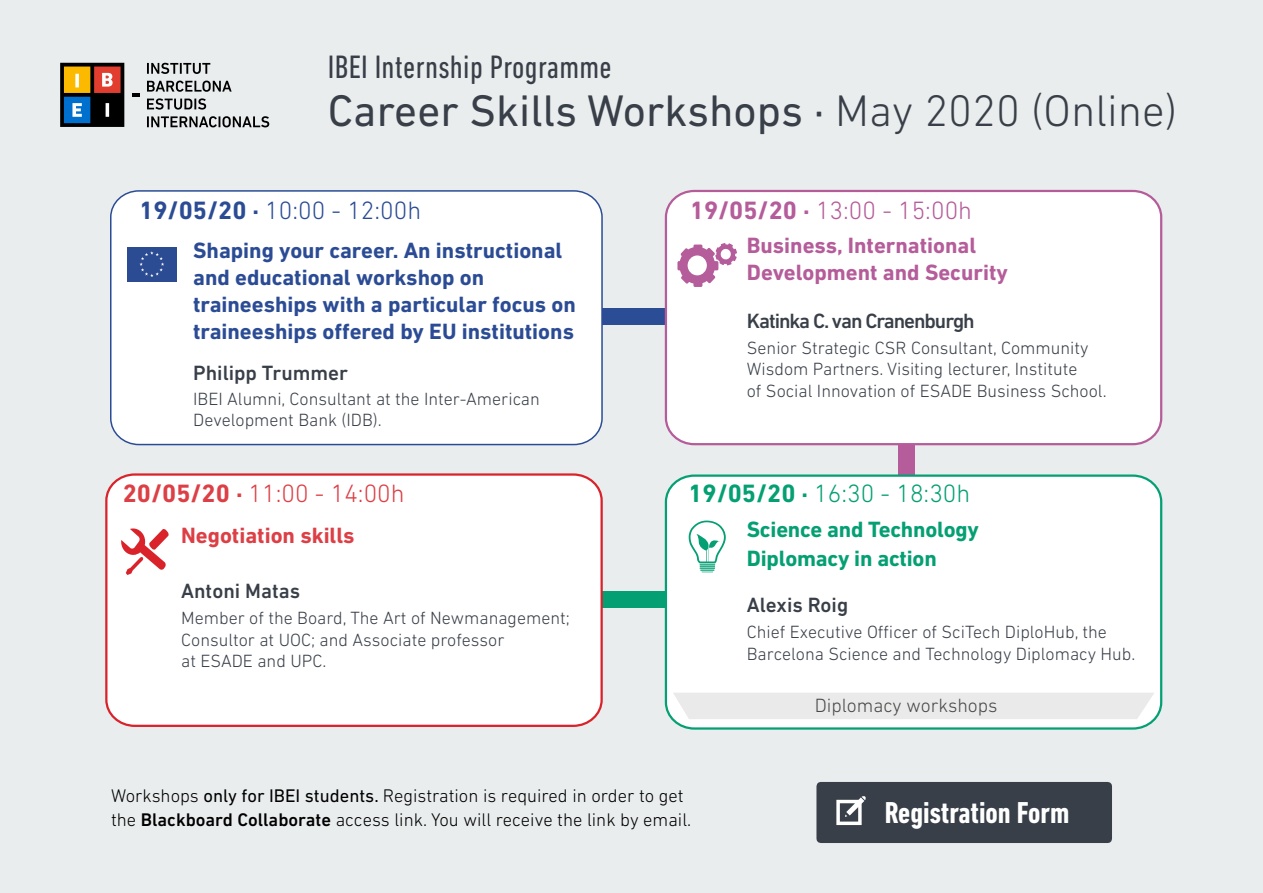
<style>
.page{position:relative;width:1263px;height:893px;background:#eaedee}
.page>*{position:absolute;margin:0;border:0;box-sizing:border-box;transform-origin:0 0}
.t1{font:45px "DIN Next LT Pro";color:#393f48}
.t2{font:condensed 33px "DIN Next LT Pro";letter-spacing:.01em;color:#393f48}
.t3{font:700 condensed 30.75px "DIN Next LT Pro";color:#fff}
.t4{font:300 25.5px "DIN Next LT Pro";color:#049f73}
.t5{font:300 25.5px "DIN Next LT Pro";color:#2b4c95}
.t6{font:300 25.5px "DIN Next LT Pro";color:#b55c9a}
.t7{font:300 25.5px "DIN Next LT Pro";color:#dc3f45}
.t8{font:700 22.5px/27px "DIN Next LT Pro";color:#2b4c95}
.t9{font:700 22.5px/27px "DIN Next LT Pro";color:#b55c9a}
.t10{font:700 22.5px/28.8px "DIN Next LT Pro";letter-spacing:-.01em;color:#049f73}
.t11{font:700 22.5px "DIN Next LT Pro";color:#dc3f45}
.t12{font:500 21px "DIN Next LT Pro";color:#393f48}
.t13{font:500 21px "DIN Next LT Pro";letter-spacing:-.05em;color:#393f48}
.t14{font:300 19.5px "DIN Next LT Pro";color:#484947}
.t15{font:300 18.6px/24.2px "DIN Next LT Pro";color:#000}
.t16{font:300 18px/21.6px "DIN Next LT Pro";color:#393f48}
.s1{font-weight:300}
.s2{font-weight:700}
.s3{font-weight:400}
.s4{font-weight:500}
</style>
<div class="page">
<div style="left:501px;top:591px;width:226px;height:17px;background:#049f73"></div>
<div style="left:463px;top:308px;width:226px;height:17px;background:#2b4d95"></div>
<div style="left:898px;top:343px;width:16px;height:227px;background:#b55c9b"></div>
<div style="left:666px;top:476px;width:495px;height:252px;background:#fff;border-radius:27px"></div>
<div style="left:665px;top:474px;width:497px;height:256px;border:2px solid #049f73;border-radius:27px"></div>
<div style="left:666px;top:191px;width:495px;height:253px;background:#fff;border-radius:27px"></div>
<div style="left:665px;top:190px;width:497px;height:255px;border:2px solid #b55c9b;border-radius:27px"></div>
<div style="left:673px;top:693px;width:481px;height:26px;background:#eaeaea"></div>
<div style="left:111px;top:191px;width:491px;height:254px;background:#fff;border-radius:27px"></div>
<div style="left:110px;top:190px;width:493px;height:255px;border:2px solid #2b4c95;border-radius:27px"></div>
<svg style="left:127px;top:247px;width:50px;height:35px"></svg>
<div style="left:127px;top:247px;width:49px;height:34px;background:#2b4c93"></div>
<svg style="left:139px;top:251px;width:25px;height:26px"></svg>
<svg style="left:677px;top:243px;width:60px;height:44px"></svg>
<svg style="left:689px;top:521px;width:37px;height:52px"></svg>
<div style="left:106px;top:474px;width:496px;height:252px;background:#fff;border-radius:27px"></div>
<div style="left:105px;top:473px;width:498px;height:254px;border:2px solid #d9222a;border-radius:27px"></div>
<svg style="left:121px;top:528px;width:48px;height:47px"></svg>
<div style="left:816px;top:782px;width:296px;height:61px;background:#393f48"></div>
<svg style="left:836px;top:796px;width:30px;height:29px"></svg>
<svg style="left:132px;top:93px;width:7px;height:4px"></svg>
<svg style="left:60px;top:63px;width:64px;height:64px"></svg>
<hr style="left:106px;top:103px;width:3px;height:14px;background:#fff">
<svg style="left:147px;top:63px;width:63px;height:11px"></svg>
<svg style="left:147px;top:81px;width:85px;height:11px"></svg>
<svg style="left:147px;top:98px;width:59px;height:12px"></svg>
<svg style="left:147px;top:116px;width:122px;height:11px"></svg>
<h2 class="t2" style="left:328px;top:48px;width:285px">IBEI Internship Programme</h2>
<h1 class="t1" style="left:328px;top:85px;width:851px">Career Skills Workshops · <span class="s1">May 2020 (Online)</span></h1>
<h3 class="t5" style="left:139px;top:195px;width:283px"><span class="s2">19/05/20 ·</span> 10:00 - 12:00h</h3>
<p class="t8" style="left:193px;top:237px;width:384px">Shaping your career. An instructional and educational workshop on traineeships with a particular focus on traineeships offered by EU institutions</p>
<p class="t12" style="left:193px;top:361px;width:156px">Philipp Trummer</p>
<p class="t16" style="left:193px;top:388px;width:348px;line-height:21px">IBEI Alumni, Consultant at the Inter-American<br>Development Bank (IDB).</p>
<h3 class="t7" style="left:123px;top:478px;width:283px"><span class="s2">20/05/20 ·</span> 11:00 - 14:00h</h3>
<p class="t11" style="left:181px;top:522px;width:175px">Negotiation skills</p>
<p class="t12" style="left:181px;top:579px;width:121px">Antoni Matas</p>
<p class="t16" style="left:181px;top:607px;width:390px">Member of the Board, The Art of Newmanagement;<br>Consultor at UOC; and Associate professor<br>at ESADE and UPC.</p>
<h3 class="t6" style="left:690px;top:195px;width:284px"><span class="s2">19/05/20 ·</span> 13:00 - 15:00h</h3>
<p class="t9" style="left:747px;top:232px;width:262px">Business, International<br>Development and Security</p>
<p class="t13" style="left:747px;top:308px;width:229px">Katinka C. van Cranenburgh</p>
<p class="t16" style="left:747px;top:336px;width:361px">Senior Strategic CSR Consultant, Community<br>Wisdom Partners. Visiting lecturer, Institute<br>of Social Innovation of ESADE Business School.</p>
<h3 class="t4" style="left:688px;top:478px;width:283px"><span class="s2">19/05/20 ·</span> 16:30 - 18:30h</h3>
<p class="t10" style="left:747px;top:515px;width:233px">Science and Technology<br>Diplomacy in action</p>
<p class="t12" style="left:747px;top:593px;width:103px">Alexis Roig</p>
<p class="t16" style="left:747px;top:621px;width:390px">Chief Executive Officer of SciTech DiploHub, the<br>Barcelona Science and Technology Diplomacy Hub.</p>
<p class="t14" style="left:815px;top:695px;width:184px">Diplomacy workshops</p>
<p class="t15" style="left:111px;top:783px;width:582px">Workshops <span class="s3">only for IBEI students.</span> Registration is required in order to get the <span class="s4">Blackboard Collaborate</span> access link. You will receive the link by email.</p>
<h3 class="t3" style="left:885px;top:795px;width:186px">Registration Form</h3>
</div>
